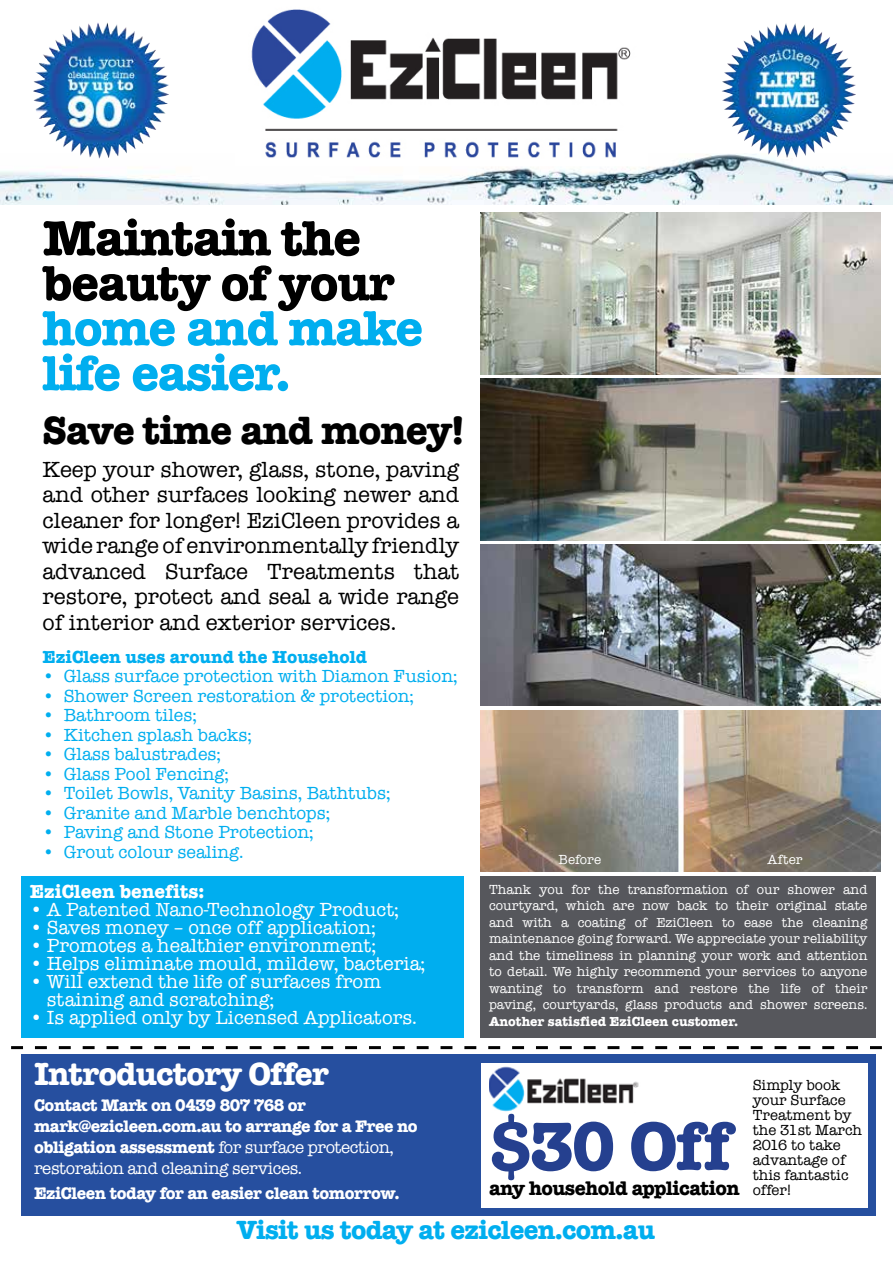
<style>
.page{position:relative;width:893px;height:1263px;background:#fff}
.page>*{position:absolute;margin:0;border:0;box-sizing:border-box;transform-origin:0 0}
.t1{font:700 70.5px "American Typ Itc DEE";color:#25408f}
.t2{font:700 51px/45px "American Typ Itc DEE";letter-spacing:-.025em;color:#000}
.t3{font:700 51px/45px "American Typ Itc DEE";letter-spacing:-.025em;color:#00aeef}
.t4{font:700 40.5px "American Typ Itc DEE";letter-spacing:-.025em;color:#000}
.t5{font:700 33px "American Typ Itc DEE";letter-spacing:-.025em;color:#fff}
.t6{font:700 27px "American Typ Itc DEE";letter-spacing:-.025em;color:#00aeef}
.t7{font:500 22.5px/25.5px "American Typ Itc DEE";color:#000;text-align:justify}
.t8{font:700 20.25px "American Typ Itc DEE";letter-spacing:-.025em;color:#000}
.t9{font:500 19.5px/18px "American Typ Itc DEE";color:#fff}
.t10{font:700 19.5px "American Typ Itc DEE";color:#fff}
.t11{font:500 18px "American Typ Itc DEE";color:#00aeef}
.t12{font:700 18px "American Typ Itc DEE";color:#00aeef}
.t13{font:700 17.25px/21px "American Typ Itc DEE";letter-spacing:-.025em;color:#fff}
.t14{font:500 15px/15px "American Typ Itc DEE";color:#000}
.t15{font:500 13.5px/16.5px "American Typ Itc DEE";color:#fff;text-align:justify}
.t16{font:700 13.5px "American Typ Itc DEE";color:#fff}
.s1{font-weight:500}
</style>
<div class="page">
<img style="left:0;top:154px;width:893px;height:50px">
<div style="left:21px;top:1054px;width:855px;height:162px;background:#264f9f"></div>
<div style="left:480px;top:876px;width:396px;height:161px;background:#56575c"></div>
<div style="left:21px;top:876px;width:442px;height:161px;background:#00aeef"></div>
<img style="left:235px;top:9px;width:412px;height:157px">
<img style="left:721px;top:23px;width:135px;height:135px">
<img style="left:33px;top:22px;width:135px;height:137px">
<img style="left:480px;top:378px;width:400px;height:162px">
<img style="left:480px;top:544px;width:400px;height:162px">
<img style="left:480px;top:710px;width:400px;height:162px">
<img style="left:480px;top:213px;width:400px;height:161px">
<div style="left:480px;top:1063px;width:387px;height:145px;background:#fff"></div>
<img style="left:489px;top:1066px;width:150px;height:46px">
<svg style="left:11px;top:1046px;width:871px;height:3px"></svg>
<h2 class="t2" style="left:43px;top:217px;width:353px">Maintain the beauty of your</h2>
<h2 class="t3" style="left:43px;top:307px;width:382px">home and make life easier.</h2>
<h3 class="t4" style="left:43px;top:407px;width:423px">Save time and money!</h3>
<p class="t7" style="left:43px;top:457px;width:418px">Keep your shower, glass, stone, paving and other surfaces looking newer and cleaner for longer! EziCleen provides a wide range of environmentally friendly advanced Surface Treatments that restore, protect and seal a wide range of interior and exterior services.</p>
<h3 class="t12" style="left:43px;top:646px;width:326px">EziCleen uses around the Household</h3>
<h3 class="t11" style="left:43px;top:666px;width:416px">• Glass surface protection with Diamon Fusion;</h3>
<h3 class="t11" style="left:43px;top:686px;width:373px">• Shower Screen restoration &amp; protection;</h3>
<h3 class="t11" style="left:43px;top:705px;width:156px">• Bathroom tiles;</h3>
<h3 class="t11" style="left:43px;top:725px;width:211px">• Kitchen splash backs;</h3>
<h3 class="t11" style="left:43px;top:744px;width:180px">• Glass balustrades;</h3>
<h3 class="t11" style="left:43px;top:764px;width:188px">• Glass Pool Fencing;</h3>
<h3 class="t11" style="left:43px;top:783px;width:349px">• Toilet Bowls, Vanity Basins, Bathtubs;</h3>
<h3 class="t11" style="left:43px;top:803px;width:289px">• Granite and Marble benchtops;</h3>
<h3 class="t11" style="left:43px;top:822px;width:273px">• Paving and Stone Protection;</h3>
<h3 class="t11" style="left:43px;top:842px;width:203px">• Grout colour sealing.</h3>
<h3 class="t10" style="left:30px;top:880px;width:176px">EziCleen benefits:</h3>
<h3 class="t9" style="left:30px;top:901px;width:371px">• A Patented Nano-Technology Product;</h3>
<h3 class="t9" style="left:30px;top:919px;width:348px">• Saves money – once off application;</h3>
<h3 class="t9" style="left:30px;top:937px;width:348px">• Promotes a healthier environment;</h3>
<h3 class="t9" style="left:30px;top:955px;width:397px">• Helps eliminate mould, mildew, bacteria;</h3>
<h3 class="t9" style="left:47px;top:973px;width:336px;text-indent:-17px">• Will extend the life of surfaces from staining and scratching;</h3>
<h3 class="t9" style="left:30px;top:1009px;width:389px">• Is applied only by Licensed Applicators.</h3>
<p class="t15" style="left:559px;top:852px;width:44px">Before</p>
<p class="t15" style="left:768px;top:852px;width:36px">After</p>
<p class="t15" style="left:489px;top:881px;width:380px">Thank you for the transformation of our shower and courtyard, which are now back to their original state and with a coating of EziCleen to ease the cleaning maintenance going forward. We appreciate your reliability and the timeliness in planning your work and attention to detail. We highly recommend your services to anyone wanting to transform and restore the life of their paving, courtyards, glass products and shower screens.</p>
<p class="t16" style="left:489px;top:1013px;width:251px">Another satisfied EziCleen customer.</p>
<h3 class="t5" style="left:34px;top:1055px;width:296px">Introductory Offer</h3>
<p class="t13" style="left:34px;top:1095px;width:385px">Contact Mark on 0439 807 768 or mark@ezicleen.com.au to arrange for a Free no obligation assessment <span class="s1">for surface protection, restoration and cleaning services.</span></p>
<p class="t13" style="left:34px;top:1183px;width:367px">EziCleen today for an easier clean tomorrow.</p>
<h3 class="t6" style="left:237px;top:1214px;width:420px">Visit us today at ezicleen.com.au</h3>
<h1 class="t1" style="left:489px;top:1105px;width:245px">$30 Off</h1>
<h3 class="t8" style="left:489px;top:1176px;width:252px">any household application</h3>
<p class="t14" style="left:753px;top:1078px;width:111px">Simply book your Surface<br>Treatment by the 31st March<br>2016 to take advantage of this fantastic offer!</p>
</div>
